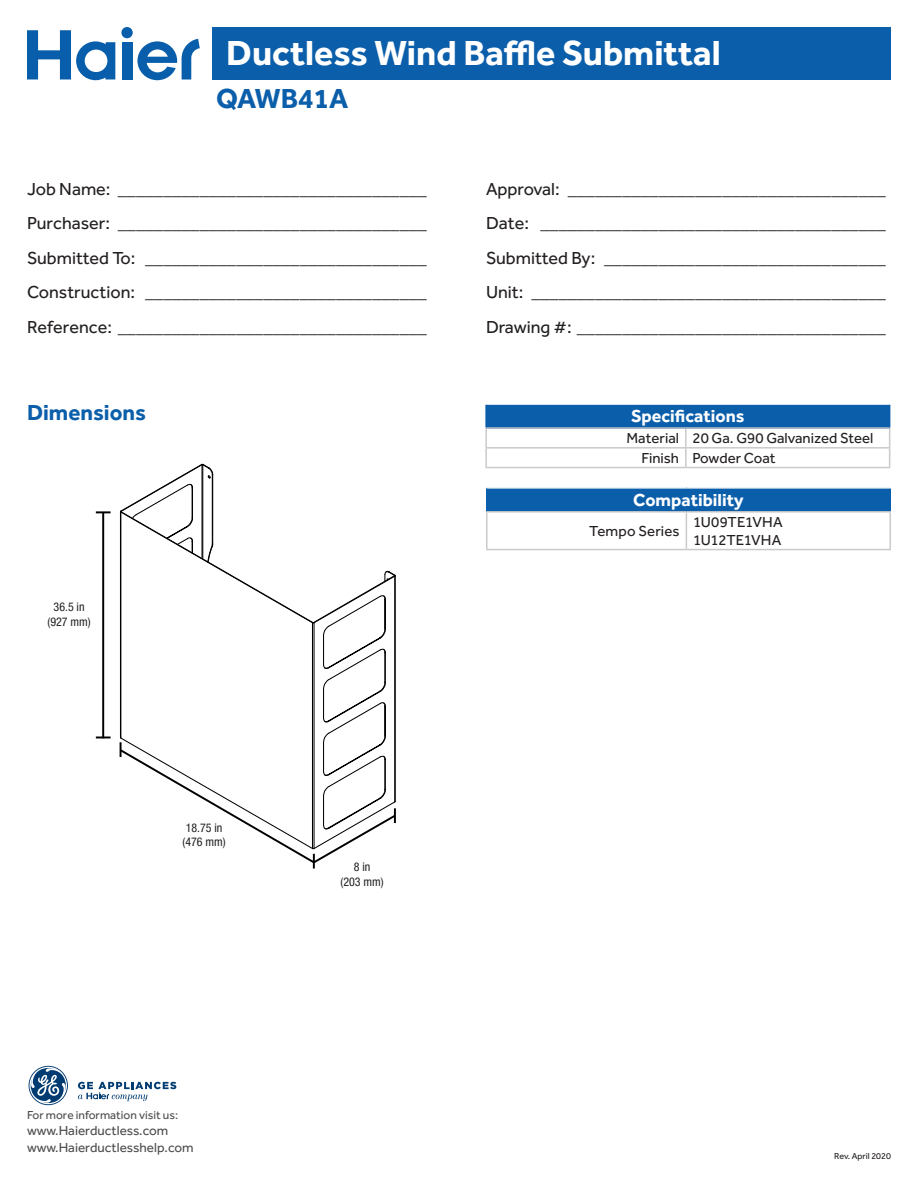
<style>
.page{position:relative;width:918px;height:1188px;background:#fff}
.page>*{position:absolute;margin:0;border:0;box-sizing:border-box;transform-origin:0 0}
.t1{font:700 36px "Effra";color:#fff}
.t2{font:700 28.5px "Effra";color:#0b5eaa}
.t3{font:700 22.5px "Effra";color:#0b5eaa}
.t4{font:18px/34.5px "Effra";color:#231f20;text-align:justify}
.t5{font:700 18px "Effra";color:#fff}
.t6{font:15px/19.6px "Effra";color:#231f20}
.t7{font:13.5px/16.2px "Effra";color:#4d4d4f}
.t8{font:condensed 12px/14.4px "Helvetica Neue LT Std";color:#231f20;text-align:center}
.t9{font:12px "Effra";color:#4d4d4f}
.t10{font:9px "Effra";color:#231f20}
</style>
<div class="page">
<div style="left:122px;top:42px;width:10px;height:38px;background:#085eab"></div>
<div style="left:121px;top:27px;width:12px;height:11px;background:#085eab;border-radius:50%"></div>
<svg style="left:27px;top:30px;width:88px;height:50px"></svg>
<svg style="left:137px;top:39px;width:63px;height:41px"></svg>
<div style="left:213px;top:27px;width:678px;height:53px;background:#0b5eaa"></div>
<div style="left:486px;top:404px;width:404px;height:24px;background:#0b5eaa"></div>
<hr style="left:485px;top:403px;width:201px;height:2px;background:#fff">
<hr style="left:686px;top:403px;width:204px;height:2px;background:#fff">
<hr style="left:485px;top:427px;width:201px;height:2px;background:#c9cacc">
<hr style="left:686px;top:427px;width:204px;height:2px;background:#c9cacc">
<hr style="left:485px;top:447px;width:201px;height:2px;background:#c9cacc">
<svg style="left:485px;top:429px;width:2px;height:38px"></svg>
<hr style="left:686px;top:447px;width:204px;height:2px;background:#c9cacc">
<svg style="left:685px;top:429px;width:2px;height:38px"></svg>
<hr style="left:485px;top:467px;width:201px;height:1px;background:#c9cacc">
<hr style="left:686px;top:467px;width:204px;height:1px;background:#c9cacc">
<hr style="left:485px;top:405px;width:2px;height:22px;background:#0b5eaa">
<svg style="left:889px;top:427px;width:1px;height:40px"></svg>
<div style="left:487px;top:488px;width:403px;height:24px;background:#0b5eaa"></div>
<hr style="left:486px;top:487px;width:200px;height:2px;background:#fff">
<hr style="left:686px;top:487px;width:205px;height:2px;background:#fff">
<hr style="left:486px;top:511px;width:200px;height:2px;background:#c9cacc">
<hr style="left:486px;top:513px;width:2px;height:36px;background:#c9cacc">
<hr style="left:686px;top:511px;width:205px;height:2px;background:#c9cacc">
<hr style="left:686px;top:513px;width:1px;height:36px;background:#c9cacc">
<hr style="left:890px;top:513px;width:1px;height:36px;background:#c9cacc">
<hr style="left:486px;top:549px;width:200px;height:1px;background:#c9cacc">
<hr style="left:686px;top:549px;width:205px;height:1px;background:#c9cacc">
<hr style="left:486px;top:489px;width:2px;height:22px;background:#0b5eaa">
<svg style="left:890px;top:489px;width:1px;height:22px"></svg>
<svg style="left:29px;top:1066px;width:39px;height:39px"></svg>
<svg style="left:78px;top:1082px;width:98px;height:19px"></svg>
<svg style="left:96px;top:737px;width:15px;height:1px"></svg>
<svg style="left:96px;top:511px;width:15px;height:2px"></svg>
<hr style="left:102px;top:512px;width:2px;height:226px;background:#000">
<svg style="left:119px;top:463px;width:277px;height:406px"></svg>
<h1 class="t1" style="left:226px;top:32px;width:496px">Ductless Wind Baffle Submittal</h1>
<h2 class="t2" style="left:216px;top:81px;width:134px">QAWB41A</h2>
<p class="t4" style="left:27px;top:171px;width:401px">Job Name: __________________________________ Purchaser: __________________________________ Submitted To: _______________________________ Construction: _______________________________ Reference: __________________________________</p>
<p class="t4" style="left:486px;top:171px;width:401px">Approval: ___________________________________ Date: ______________________________________ Submitted By: _______________________________ Unit: _______________________________________ Drawing #: __________________________________</p>
<p class="t3" style="left:27px;top:399px;width:120px">Dimensions</p>
<p class="t8" style="left:47px;top:600px;width:45px">36.5 in (927 mm)</p>
<p class="t8" style="left:182px;top:820px;width:45px;text-align:left">18.75 in (476 mm)</p>
<p class="t9" style="left:27px;top:1108px;width:153px">For more information visit us:</p>
<p class="t7" style="left:27px;top:1123px;width:168px">www.Haierductless.com www.Haierductlesshelp.com</p>
<p class="t8" style="left:341px;top:860px;width:45px">8 in<br>(203 mm)</p>
<p class="t5" style="left:631px;top:405px;width:115px">Specifications</p>
<p class="t6" style="left:642px;top:428px;width:233px;text-indent:-15px">Material 20 Ga. G90 Galvanized Steel<br>Finish Powder Coat</p>
<p class="t5" style="left:633px;top:489px;width:112px">Compatibility</p>
<p class="t6" style="left:589px;top:521px;width:92px">Tempo Series</p>
<p class="t6" style="left:693px;top:513px;width:91px;line-height:18px">1U09TE1VHA<br>1U12TE1VHA</p>
<p class="t10" style="left:834px;top:1151px;width:58px">Rev. April 2020</p>
</div>
